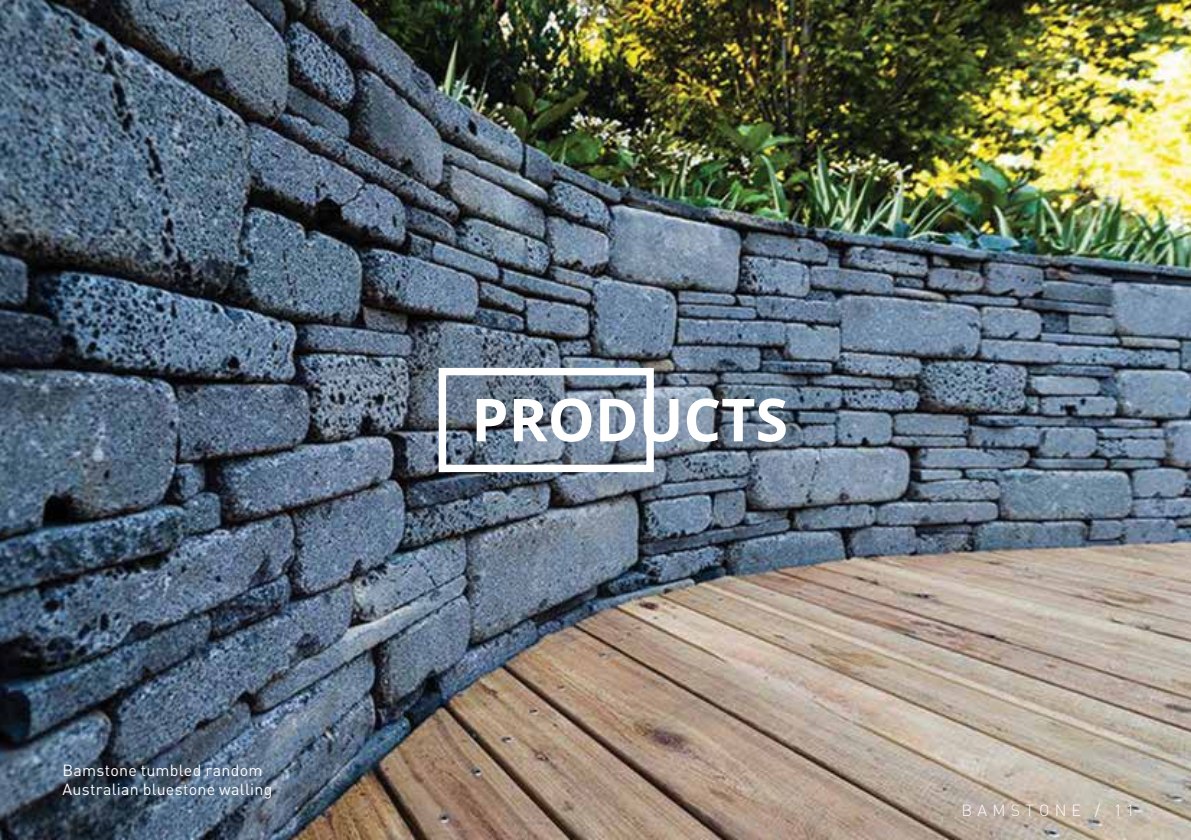
<style>
.page{position:relative;width:1191px;height:840px;background:#fff}
.page>*{position:absolute;margin:0;border:0;box-sizing:border-box;transform-origin:0 0}
.t1{font:700 59.2px "Open Sans";color:#fff}
.t2{font:16px/19.2px "DIN";letter-spacing:.015em;color:#fff}
.t3{font:300 16px "DIN";letter-spacing:.32em;color:#fff}
</style>
<div class="page">
<img style="left:0;top:0;width:1191px;height:839px">
<div style="left:439px;top:367px;width:215px;height:105px;border:7px solid #fff"></div>
<p class="t2" style="left:62px;top:760px;width:211px">Bamstone tumbled random<br>Australian bluestone walling</p>
<h1 class="t1" style="left:471px;top:378px;width:318px">PRODUCTS</h1>
<p class="t3" style="left:961px;top:800px;width:174px">BAMSTONE / 11</p>
</div>
